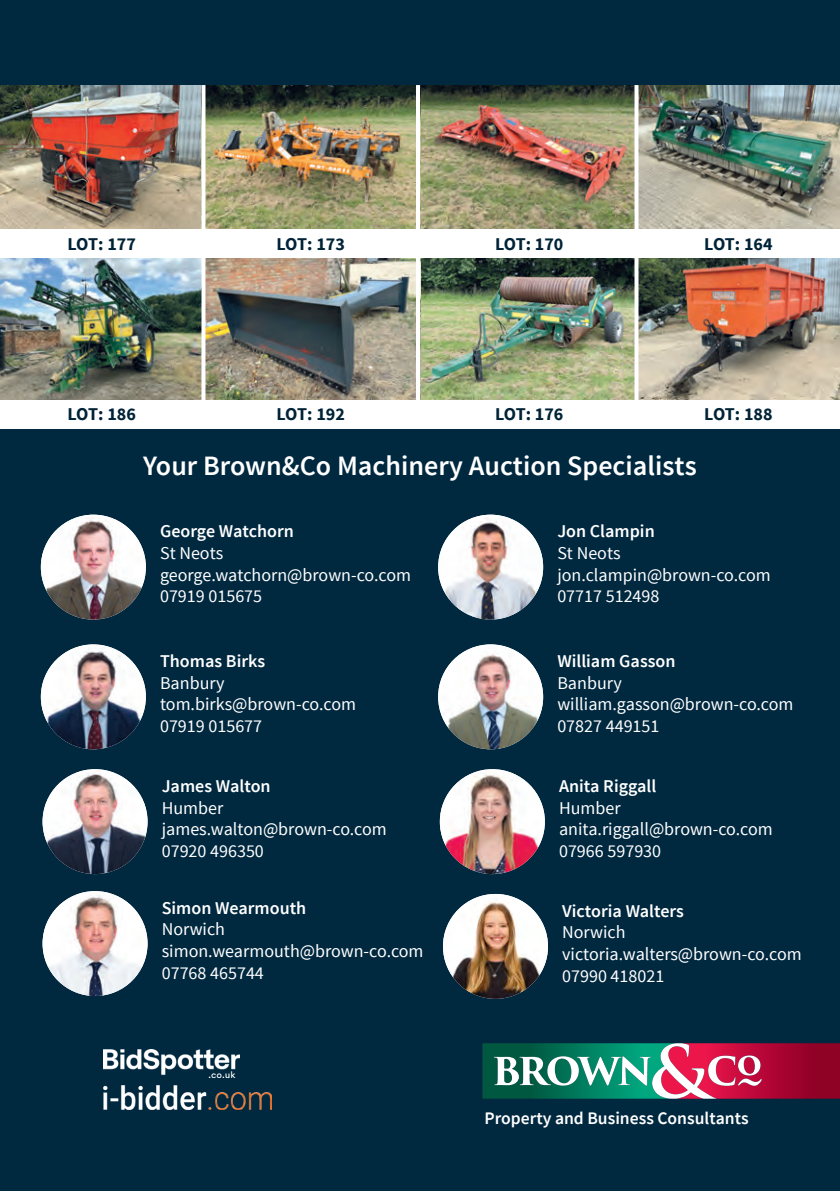
<style>
.page{position:relative;width:840px;height:1191px;background:#fff}
.page>*{position:absolute;margin:0;border:0;box-sizing:border-box;transform-origin:0 0}
.t1{font:600 28px "Source Sans Pro";color:#fff}
.t2{font:18px/21.6px "Source Sans Pro";color:#fff}
.t3{font:600 18px "Source Sans Pro";color:#fff}
.t4{font:700 18px "Source Sans Pro";letter-spacing:-.01em;color:#002337}
.t5{font:600 17.6px "Source Sans Pro";color:#fff}
</style>
<div class="page">
<div style="left:0;top:0;width:839px;height:1191px;background:#002940"></div>
<img style="left:439px;top:769px;width:105px;height:105px;border-radius:52px">
<img style="left:43px;top:891px;width:104px;height:105px;border-radius:52px">
<img style="left:43px;top:769px;width:104px;height:105px;border-radius:52px">
<img style="left:0;top:85px;width:201px;height:145px">
<img style="left:420px;top:85px;width:214px;height:145px">
<img style="left:205px;top:85px;width:211px;height:145px">
<img style="left:638px;top:85px;width:201px;height:145px">
<img style="left:0;top:258px;width:201px;height:142px">
<img style="left:420px;top:258px;width:214px;height:142px">
<img style="left:205px;top:258px;width:211px;height:142px">
<img style="left:638px;top:258px;width:201px;height:142px">
<svg style="left:201px;top:85px;width:4px;height:315px"></svg>
<hr style="left:416px;top:85px;width:4px;height:343px;background:#fff">
<svg style="left:634px;top:85px;width:4px;height:315px"></svg>
<div style="left:0;top:230px;width:839px;height:28px;background:#fff"></div>
<div style="left:0;top:400px;width:839px;height:28px;background:#fff"></div>
<img style="left:103px;top:1085px;width:168px;height:24px">
<img style="left:104px;top:1049px;width:135px;height:28px">
<svg style="left:482px;top:1043px;width:357px;height:55px"></svg>
<img style="left:41px;top:644px;width:105px;height:105px;border-radius:52px">
<img style="left:438px;top:644px;width:105px;height:105px;border-radius:52px">
<img style="left:41px;top:514px;width:105px;height:105px;border-radius:52px">
<img style="left:438px;top:514px;width:105px;height:105px;border-radius:52px">
<img style="left:442px;top:894px;width:105px;height:105px;border-radius:52px">
<p class="t4" style="left:67px;top:232px;width:70px">LOT: 177</p>
<p class="t4" style="left:276px;top:232px;width:70px">LOT: 173</p>
<p class="t4" style="left:495px;top:232px;width:70px">LOT: 170</p>
<p class="t4" style="left:704px;top:232px;width:70px">LOT: 164</p>
<p class="t4" style="left:67px;top:403px;width:70px">LOT: 186</p>
<p class="t4" style="left:276px;top:403px;width:70px">LOT: 192</p>
<p class="t4" style="left:495px;top:403px;width:70px">LOT: 176</p>
<p class="t4" style="left:704px;top:403px;width:70px">LOT: 188</p>
<h1 class="t1" style="left:143px;top:448px;width:554px">Your Brown&amp;Co Machinery Auction Specialists</h1>
<p class="t3" style="left:160px;top:520px;width:135px">George Watchorn</p>
<p class="t2" style="left:160px;top:542px;width:252px">St Neots george.watchorn@brown-co.com<br>07919 015675</p>
<p class="t3" style="left:160px;top:650px;width:107px">Thomas Birks</p>
<p class="t2" style="left:160px;top:672px;width:197px">Banbury tom.birks@brown-co.com<br>07919 015677</p>
<p class="t3" style="left:162px;top:774px;width:110px">James Walton</p>
<p class="t2" style="left:162px;top:797px;width:226px">Humber james.walton@brown-co.com<br>07920 496350</p>
<p class="t3" style="left:162px;top:896px;width:146px">Simon Wearmouth</p>
<p class="t2" style="left:162px;top:919px;width:263px">Norwich simon.wearmouth@brown-co.com<br>07768 465744</p>
<p class="t3" style="left:557px;top:520px;width:99px">Jon Clampin</p>
<p class="t2" style="left:557px;top:542px;width:215px">St Neots jon.clampin@brown-co.com<br>07717 512498</p>
<p class="t3" style="left:557px;top:650px;width:120px">William Gasson</p>
<p class="t2" style="left:557px;top:672px;width:237px">Banbury william.gasson@brown-co.com<br>07827 449151</p>
<p class="t3" style="left:558px;top:774px;width:99px">Anita Riggall</p>
<p class="t2" style="left:558px;top:797px;width:215px">Humber anita.riggall@brown-co.com<br>07966 597930</p>
<p class="t3" style="left:562px;top:899px;width:123px">Victoria Walters</p>
<p class="t2" style="left:562px;top:921px;width:241px">Norwich victoria.walters@brown-co.com<br>07990 418021</p>
<p class="t5" style="left:484px;top:1106px;width:265px">Property and Business Consultants</p>
</div>
